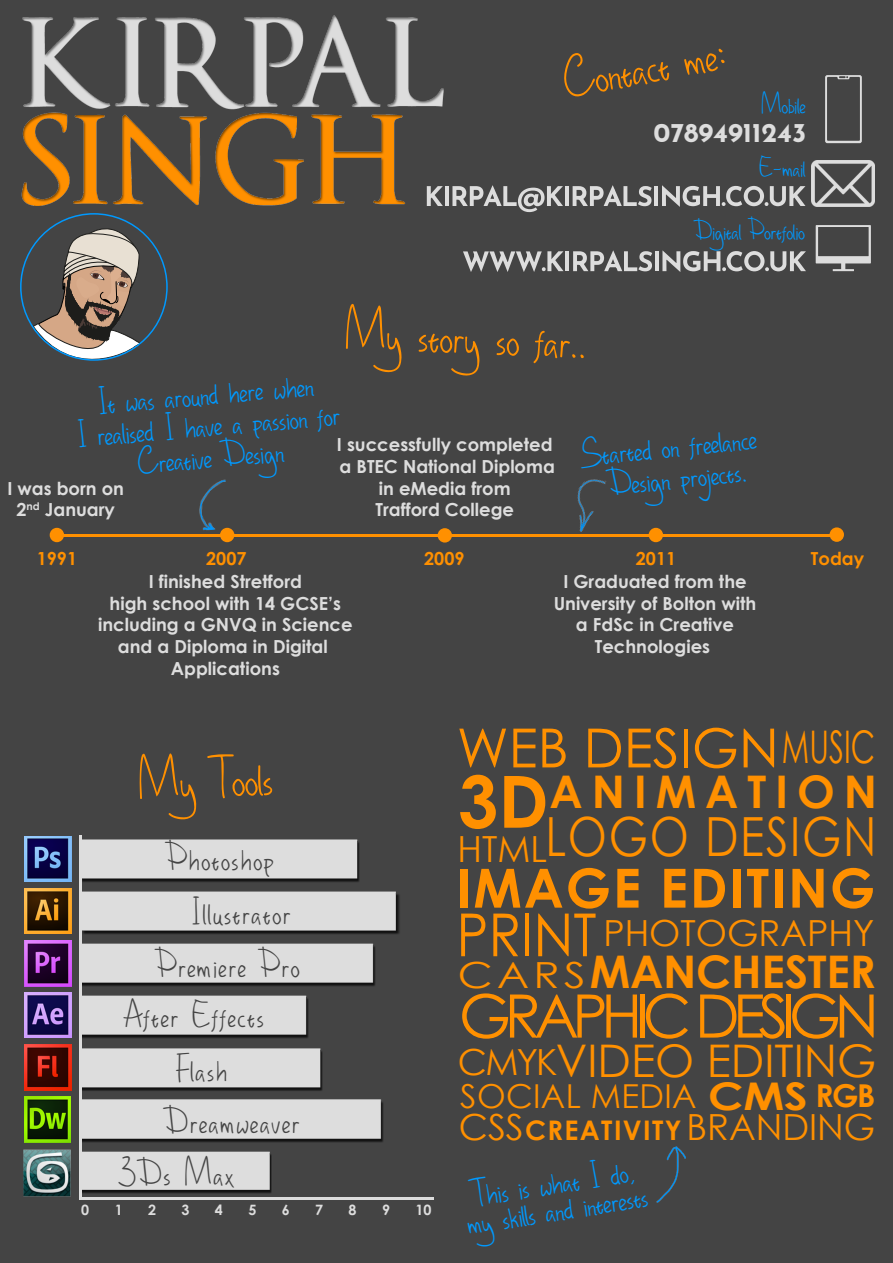
<style>
.page{position:relative;width:893px;height:1263px;background:#444}
.page>*{position:absolute;margin:0;border:0;box-sizing:border-box;transform-origin:0 0}
.t1{font:700 72px "Century Gothic";color:#ff9000}
.t2{font:60px "Century Gothic";letter-spacing:-.11em;color:#ff9000}
.t3{font:54px "DHF Happy Birthday Ryan";color:#ff9000}
.t4{font:700 54px "Century Gothic";letter-spacing:.035em;color:#ff9000}
.t5{font:54px "Century Gothic";letter-spacing:.04em;color:#ff9000;scale:.83 1}
.t6{font:54px "Century Gothic";color:#ff9000}
.t7{font:45px "Century Gothic";color:#ff9000}
.t8{font:700 45px "Century Gothic";letter-spacing:-.005em;color:#ff9000}
.t9{font:700 45px "Century Gothic";letter-spacing:.2em;color:#ff9000}
.t10{font:45px "Century Gothic";color:#ff9000;scale:.67 1}
.t11{font:700 38.1px "Century Gothic";color:#ff9000;scale:1.19 1}
.t12{font:36px/31.5px "DHF Happy Birthday Ryan";color:#09f;text-align:center}
.t13{font:36px "DHF Happy Birthday Ryan";letter-spacing:.05em;color:#444}
.t14{font:36px "Century Gothic";color:#ff9000}
.t15{font:36px "Century Gothic";color:#ff9000;scale:1.2 1}
.t16{font:33px "Century Gothic";letter-spacing:.01em;color:#ff9000}
.t17{font:700 31.5px "Century Gothic";color:#ff9000}
.t18{font:27px "DHF Happy Birthday Ryan";color:#09f}
.t19{font:700 27px "Josefin Sans";color:#ddd}
.t20{font:700 18px/21.6px "Century Gothic";color:#ddd;text-align:center}
.t21{font:700 18px "Century Gothic";color:#ff9000}
.t22{font:700 14.25px "Century Gothic";color:#ddd}
.s1{font-size:59.4px}
.s2{font-weight:700;font-size:27px}
</style>
<div class="page">
<img style="left:22px;top:15px;width:421px;height:191px">
<img style="left:24px;top:940px;width:47px;height:46px">
<img style="left:24px;top:993px;width:47px;height:45px">
<img style="left:24px;top:1044px;width:47px;height:46px">
<img style="left:24px;top:1097px;width:47px;height:37px">
<img style="left:24px;top:888px;width:47px;height:45px">
<img style="left:24px;top:836px;width:47px;height:45px">
<img style="left:82px;top:839px;width:278px;height:43px">
<img style="left:82px;top:891px;width:318px;height:43px">
<img style="left:82px;top:944px;width:293px;height:42px">
<img style="left:82px;top:995px;width:227px;height:43px">
<img style="left:82px;top:1048px;width:241px;height:43px">
<img style="left:82px;top:1100px;width:301px;height:42px">
<img style="left:82px;top:1151px;width:190px;height:42px">
<hr style="left:79px;top:836px;width:3px;height:362px;background:#ddd">
<hr style="left:79px;top:1197px;width:354px;height:3px;background:#ddd">
<img style="left:811px;top:161px;width:64px;height:45px">
<svg style="left:427px;top:186px;width:16px;height:20px"></svg>
<hr style="left:445px;top:186px;width:3px;height:20px;background:#ddd">
<svg style="left:452px;top:185px;width:111px;height:27px"></svg>
<hr style="left:565px;top:186px;width:4px;height:20px;background:#ddd">
<svg style="left:572px;top:185px;width:80px;height:21px"></svg>
<hr style="left:654px;top:186px;width:4px;height:20px;background:#ddd">
<svg style="left:662px;top:185px;width:143px;height:22px"></svg>
<svg style="left:816px;top:225px;width:55px;height:46px"></svg>
<svg style="left:463px;top:251px;width:100px;height:21px"></svg>
<hr style="left:565px;top:251px;width:4px;height:20px;background:#ddd">
<svg style="left:573px;top:250px;width:79px;height:21px"></svg>
<hr style="left:655px;top:251px;width:3px;height:20px;background:#ddd">
<svg style="left:662px;top:250px;width:144px;height:22px"></svg>
<img style="left:656px;top:1146px;width:29px;height:56px">
<hr style="left:58px;top:534px;width:776px;height:2px;background:#ff9000">
<div style="left:50px;top:528px;width:14px;height:14px;background:#ff9000;border-radius:50%"></div>
<div style="left:438px;top:528px;width:14px;height:15px;background:#ff9000;border-radius:50%"></div>
<div style="left:649px;top:528px;width:14px;height:14px;background:#ff9000;border-radius:50%"></div>
<div style="left:829px;top:527px;width:15px;height:15px;background:#ff9000;border-radius:50%"></div>
<img style="left:577px;top:479px;width:29px;height:53px">
<div style="left:220px;top:528px;width:14px;height:14px;background:#ff9000;border-radius:50%"></div>
<img style="left:199px;top:479px;width:31px;height:52px">
<img style="left:23px;top:1134px;width:48px;height:63px">
<svg style="left:20px;top:213px;width:148px;height:148px"></svg>
<svg style="left:825px;top:75px;width:37px;height:68px"></svg>
<h3 class="t3" style="left:557px;top:45px;width:166px;rotate:-10deg">Contact me:</h3>
<h3 class="t18" style="left:761px;top:87px;width:46px">Mobile</h3>
<h3 class="t19" style="left:653px;top:112px;width:154px">07894911243</h3>
<h3 class="t18" style="left:759px;top:150px;width:48px">E-mail</h3>
<h3 class="t18" style="left:695px;top:213px;width:111px">Digital Portfolio</h3>
<h3 class="t3" style="left:347px;top:296px;width:243px;rotate:2deg">My story so far..</h3>
<h3 class="t12" style="left:73px;top:391px;width:266px;rotate:-5deg">It was around here when<br>I realised I have a passion for<br>Creative Design</h3>
<h3 class="t12" style="left:580px;top:441px;width:177px;rotate:-6deg">Started on freelance<br>Design projects.</h3>
<p class="t20" style="left:337px;top:433px;width:219px">I successfully completed a BTEC National Diploma in eMedia from<br>Trafford College</p>
<p class="t20" style="left:7px;top:476px;width:118px">I was born on<br>2<sup>nd</sup> January</p>
<p class="t21" style="left:37px;top:545px;width:42px">1991</p>
<p class="t21" style="left:206px;top:545px;width:42px">2007</p>
<p class="t20" style="left:98px;top:570px;width:256px">I finished Stretford<br>high school with 14 GCSE’s including a GNVQ in Science and a Diploma in Digital<br>Applications</p>
<p class="t21" style="left:424px;top:545px;width:42px">2009</p>
<p class="t21" style="left:636px;top:545px;width:42px">2011</p>
<p class="t20" style="left:554px;top:570px;width:204px">I Graduated from the<br>University of Bolton with a FdSc in Creative<br>Technologies</p>
<p class="t21" style="left:811px;top:545px;width:55px">Today</p>
<h3 class="t3" style="left:137px;top:746px;width:136px;rotate:-2deg">My Tools</h3>
<h3 class="t13" style="left:167px;top:835px;width:108px">Photoshop</h3>
<h3 class="t13" style="left:191px;top:889px;width:101px">Illustrator</h3>
<h3 class="t13" style="left:157px;top:941px;width:144px">Premiere Pro</h3>
<h3 class="t13" style="left:125px;top:992px;width:141px">After Effects</h3>
<h3 class="t13" style="left:176px;top:1045px;width:53px">Flash</h3>
<h3 class="t13" style="left:165px;top:1097px;width:136px">Dreamweaver</h3>
<h3 class="t13" style="left:118px;top:1149px;width:118px">3Ds Max</h3>
<p class="t22" style="left:81px;top:1199px;width:9px">0</p>
<p class="t22" style="left:115px;top:1199px;width:9px">1</p>
<p class="t22" style="left:148px;top:1199px;width:9px">2</p>
<p class="t22" style="left:181px;top:1199px;width:9px">3</p>
<p class="t22" style="left:215px;top:1199px;width:9px">4</p>
<p class="t22" style="left:248px;top:1199px;width:9px">5</p>
<p class="t22" style="left:282px;top:1199px;width:9px">6</p>
<p class="t22" style="left:315px;top:1199px;width:9px">7</p>
<p class="t22" style="left:349px;top:1199px;width:9px">8</p>
<p class="t22" style="left:382px;top:1199px;width:9px">9</p>
<p class="t22" style="left:416px;top:1199px;width:17px">10</p>
<h3 class="t6" style="left:457px;top:710px;width:324px">WEB DESIGN</h3>
<h3 class="t9" style="left:549px;top:758px;width:329px">ANIMATION</h3>
<h3 class="t10" style="left:782px;top:715px;width:141px">MUSIC</h3>
<h1 class="t1" style="left:458px;top:747px;width:92px">3D</h1>
<h3 class="t14" style="left:457px;top:824px;width:91px">HTML</h3>
<h3 class="t5" style="left:545px;top:798px;width:400px">LOGO DESIGN</h3>
<h3 class="t4" style="left:456px;top:847px;width:420px">IMAGE EDITING</h3>
<h3 class="t14" style="left:456px;top:908px;width:419px"><span class="s1">PRINT</span> PHOTOGRAPHY</h3>
<h3 class="t8" style="left:590px;top:937px;width:288px">MANCHESTER</h3>
<h3 class="t15" style="left:458px;top:949px;width:108px">CARS</h3>
<h2 class="t2" style="left:459px;top:974px;width:422px">GRAPHIC DESIGN</h2>
<h3 class="t7" style="left:556px;top:1029px;width:322px">VIDEO EDITING</h3>
<h3 class="t14" style="left:458px;top:1037px;width:101px">CMYK</h3>
<h3 class="t11" style="left:708px;top:1067px;width:85px">CMS</h3>
<h3 class="t17" style="left:815px;top:1071px;width:61px">RGB</h3>
<h3 class="t16" style="left:460px;top:1073px;width:238px">SOCIAL MEDIA</h3>
<h3 class="t14" style="left:459px;top:1102px;width:418px">CSS<span class="s2">CREATIVITY</span> BRANDING</h3>
<h3 class="t12" style="left:461px;top:1185px;width:184px;line-height:27px;text-align:left;rotate:-9deg">This is what I do, my skills and interests</h3>
</div>
